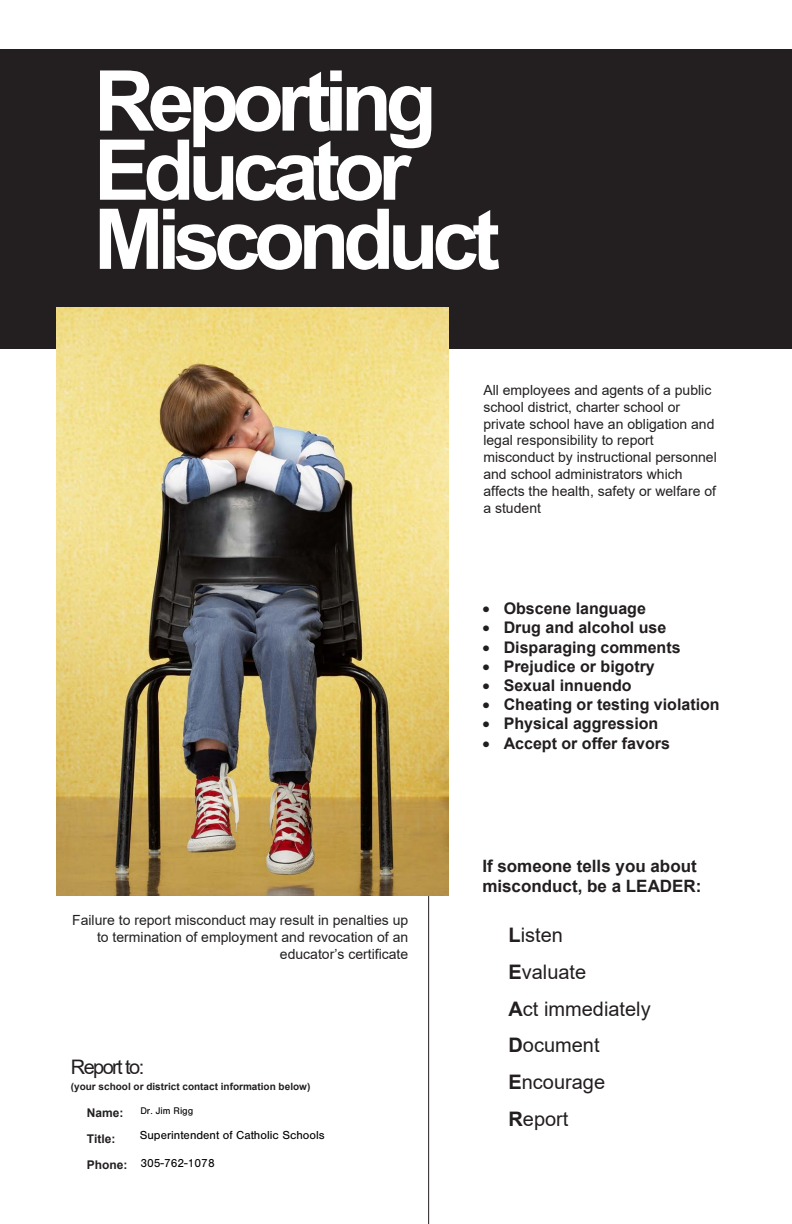
<style>
.page{position:relative;width:792px;height:1224px;background:#fff}
.page>*{position:absolute;margin:0;border:0;box-sizing:border-box;transform-origin:0 0}
.t1{font:700 84px/69.1px "Arial";letter-spacing:-.08em;color:#fff}
.t2{font:20px "Arial";color:#231f20}
.t3{font:20px "Arial";letter-spacing:-.08em;color:#231f20}
.t4{font:700 17px/20.4px "Arial";color:#231f20}
.t5{font:700 16px "Arial";color:#221e1f}
.t6{font:14px/16.8px "Arial";color:#231f20}
.t7{font:12px "Nimbus San";color:#000}
.t8{font:700 12px "Arial";color:#231f20}
.t9{font:700 10px "Arial";color:#231f20}
.t10{font:10px "Nimbus San";color:#000}
.s1{font-weight:700}
</style>
<div class="page">
<div style="left:0;top:49px;width:792px;height:299px;background:#231f20"></div>
<hr style="left:428px;top:346px;width:1px;height:878px;background:#231f20">
<img style="left:57px;top:307px;width:392px;height:589px">
<h1 class="t1" style="left:94px;top:67px;width:408px">Reporting<br>Educator<br>Misconduct</h1>
<p class="t6" style="left:483px;top:382px;width:235px">All employees and agents of a public school district, charter school or private school have an obligation and legal responsibility to report misconduct by instructional personnel and school administrators which affects the health, safety or welfare of a student</p>
<p class="t6" style="left:72px;top:912px;width:338px;text-align:right">Failure to report misconduct may result in penalties up to termination of employment and revocation of an educator’s certificate</p>
<p class="t3" style="left:71px;top:1053px;width:75px">Report to:</p>
<p class="t9" style="left:71px;top:1080px;width:241px">(your school or district contact information below)</p>
<p class="t8" style="left:87px;top:1104px;width:38px">Name:</p>
<p class="t8" style="left:87px;top:1130px;width:30px">Title:</p>
<p class="t8" style="left:87px;top:1157px;width:42px">Phone:</p>
<p class="t10" style="left:140px;top:1105px;width:54px">Dr. Jim Rigg</p>
<p class="t7" style="left:140px;top:1129px;width:186px">Superintendent of Catholic Schools</p>
<p class="t7" style="left:140px;top:1156px;width:76px">305-762-1078</p>
<p class="t5" style="left:482px;top:597px;width:165px">• Obscene language</p>
<p class="t5" style="left:482px;top:616px;width:186px">• Drug and alcohol use</p>
<p class="t5" style="left:482px;top:636px;width:200px">• Disparaging comments</p>
<p class="t5" style="left:482px;top:655px;width:174px">• Prejudice or bigotry</p>
<p class="t5" style="left:482px;top:674px;width:151px">• Sexual innuendo</p>
<p class="t5" style="left:482px;top:693px;width:239px">• Cheating or testing violation</p>
<p class="t5" style="left:482px;top:712px;width:178px">• Physical aggression</p>
<p class="t5" style="left:482px;top:732px;width:189px">• Accept or offer favors</p>
<p class="t4" style="left:482px;top:856px;width:221px">If someone tells you about misconduct, be a LEADER:</p>
<p class="t2" style="left:508px;top:921px;width:56px"><span class="s1">L</span>isten</p>
<p class="t2" style="left:508px;top:958px;width:79px"><span class="s1">E</span>valuate</p>
<p class="t2" style="left:508px;top:995px;width:144px"><span class="s1">A</span>ct immediately</p>
<p class="t2" style="left:508px;top:1032px;width:93px"><span class="s1">D</span>ocument</p>
<p class="t2" style="left:508px;top:1068px;width:98px"><span class="s1">E</span>ncourage</p>
<p class="t2" style="left:508px;top:1105px;width:62px"><span class="s1">R</span>eport</p>
</div>
